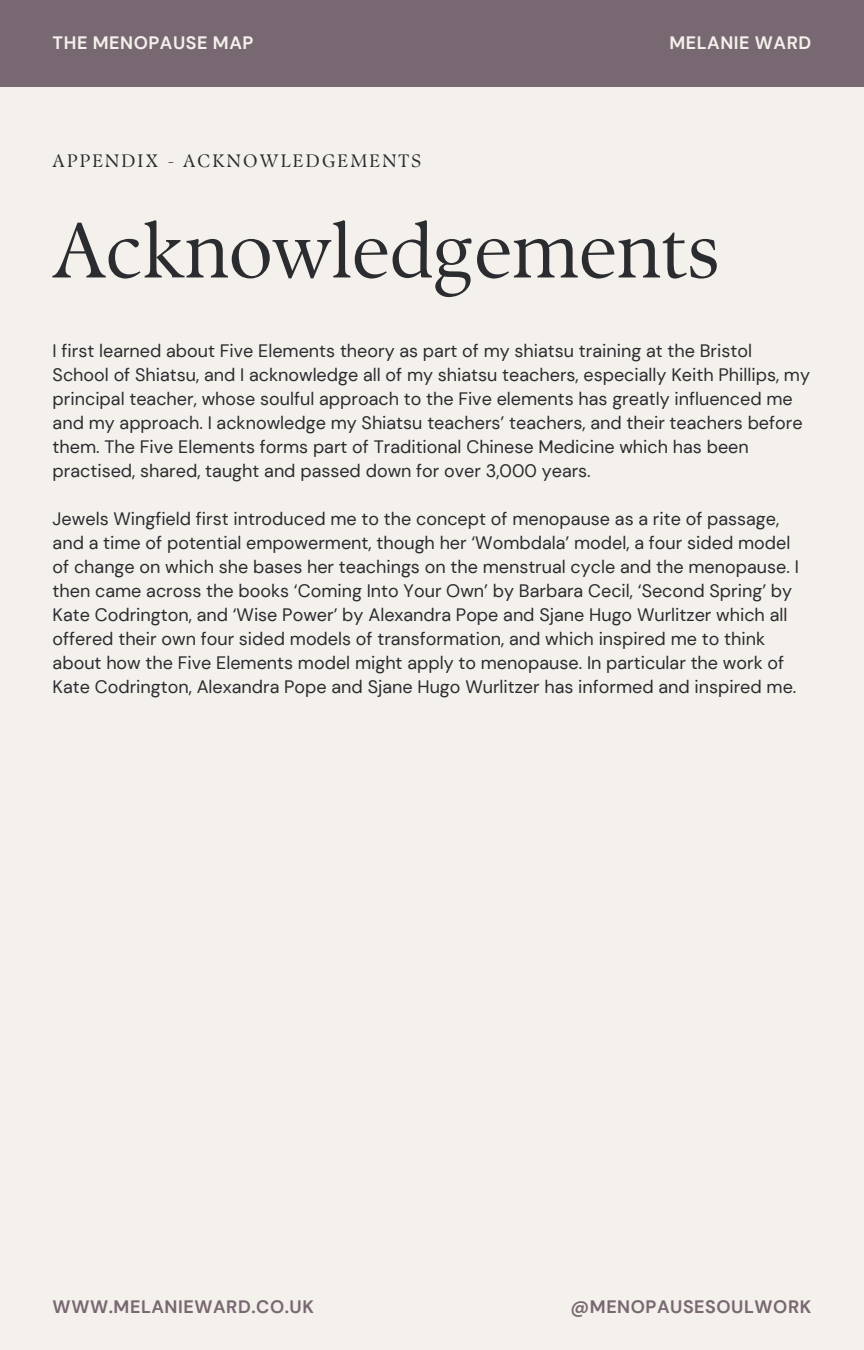
<style>
.page{position:relative;width:864px;height:1350px;background:#f4f0eb}
.page>*{position:absolute;margin:0;border:0;box-sizing:border-box;transform-origin:0 0}
.t1{font:78.08px "TY Serif D";color:#2b2c30}
.t2{font:18px/24.1px "DM Sans";color:#2b2c30}
.t3{font:700 18px "DM Sans";letter-spacing:.03em;color:#786871}
.t4{font:700 18px "DM Sans";letter-spacing:.03em;color:#f4f0eb}
.t5{font:18px "TY Serif D";letter-spacing:.12em;color:#2b2c30}
</style>
<div class="page">
<div style="left:0;top:0;width:864px;height:86px;background:#786871"></div>
<h2 class="t4" style="left:53px;top:31px;width:202px">THE MENOPAUSE MAP</h2>
<h1 class="t5" style="left:53px;top:150px;width:370px">APPENDIX - ACKNOWLEDGEMENTS</h1>
<h2 class="t4" style="left:669px;top:31px;width:143px">MELANIE WARD</h2>
<h3 class="t1" style="left:53px;top:203px;width:669px">Acknowledgements</h3>
<p class="t2" style="left:53px;top:339px;width:759px">I first learned about Five Elements theory as part of my shiatsu training at the Bristol School of Shiatsu, and I acknowledge all of my shiatsu teachers, especially Keith Phillips, my principal teacher, whose soulful approach to the Five elements has greatly influenced me and my approach. I acknowledge my Shiatsu teachers’ teachers, and their teachers before them. The Five Elements forms part of Traditional Chinese Medicine which has been practised, shared, taught and passed down for over 3,000 years.</p>
<p class="t2" style="left:53px;top:507px;width:748px">Jewels Wingfield first introduced me to the concept of menopause as a rite of passage, and a time of potential empowerment, though her ‘Wombdala’ model, a four sided model of change on which she bases her teachings on the menstrual cycle and the menopause. I then came across the books ‘Coming Into Your Own’ by Barbara Cecil, ‘Second Spring’ by Kate Codrington, and ‘Wise Power’ by Alexandra Pope and Sjane Hugo Wurlitzer which all offered their own four sided models of transformation, and which inspired me to think about how the Five Elements model might apply to menopause. In particular the work of Kate Codrington, Alexandra Pope and Sjane Hugo Wurlitzer has informed and inspired me.</p>
<h2 class="t3" style="left:53px;top:1295px;width:263px">WWW.MELANIEWARD.CO.UK</h2>
<h2 class="t3" style="left:571px;top:1295px;width:242px">@MENOPAUSESOULWORK</h2>
</div>
